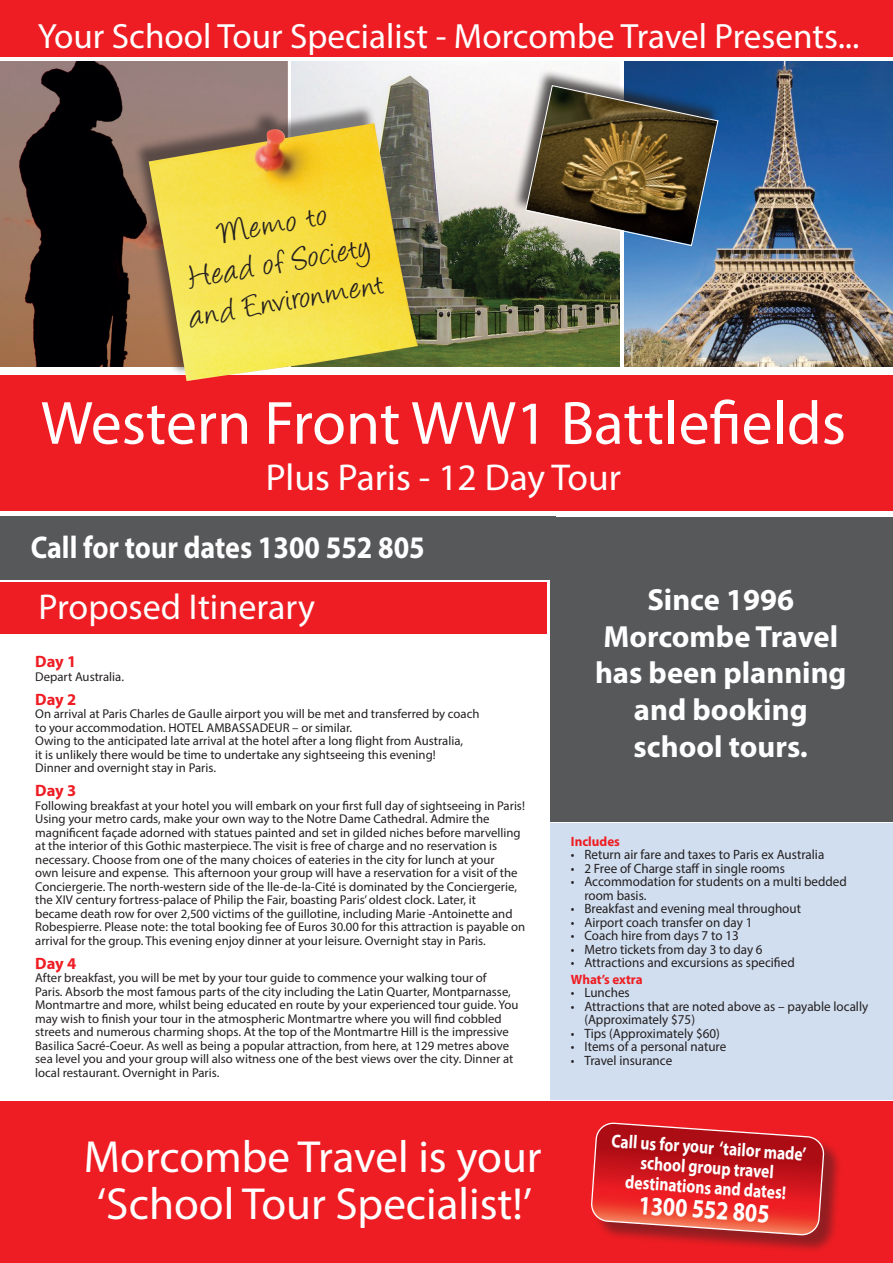
<style>
.page{position:relative;width:893px;height:1263px;background:#fff}
.page>*{position:absolute;margin:0;border:0;box-sizing:border-box;transform-origin:0 0}
.t1{font:61.5px "Myriad Pro";color:#fff}
.t2{font:45.15px/46.8px "Myriad Pro";color:#fff}
.t3{font:37.5px "Myriad Pro";color:#fff}
.t4{font:36.45px/38.7px "Angelina";color:#231f20;text-align:center}
.t5{font:36px "Myriad Pro";color:#fff}
.t6{font:35.25px "Myriad Pro";color:#fff}
.t7{font:700 31.5px "Myriad Pro";color:#fff;scale:.89 1}
.t8{font:700 30.6px/36.8px "Myriad Pro";color:#fff;text-align:center}
.t9{font:700 26.55px "Myriad Pro";color:#fff;scale:.83 1}
.t10{font:700 18.75px/20px "Myriad Pro";color:#fff;text-align:center;scale:.83 1}
.t11{font:700 16.5px "Myriad Pro";letter-spacing:-.005em;color:#ee1d23}
.t12{font:13.5px/13.5px "Myriad Pro";color:#231f20}
.t13{font:700 13.5px "Myriad Pro";color:#ee1d23}
.t14{font:12.75px/13.5px "Myriad Pro";color:#231f20}
</style>
<div class="page">
<img style="left:291px;top:61px;width:329px;height:306px">
<div style="left:0;top:370px;width:893px;height:140px;background:#ee1d23"></div>
<img style="left:624px;top:61px;width:269px;height:306px">
<div style="left:0;top:517px;width:556px;height:63px;background:#57585a"></div>
<div style="left:0;top:1102px;width:893px;height:161px;background:#ee1d23"></div>
<div style="left:0;top:583px;width:546px;height:51px;background:#ee1d23"></div>
<svg style="left:0;top:61px;width:288px;height:306px;background:#453632"></svg>
<div style="left:0;top:367px;width:893px;height:7px;background:#fff"></div>
<div style="left:511px;top:69px;width:209px;height:176px;background:#231f20;opacity:.75"></div>
<img style="left:525px;top:84px;width:194px;height:163px">
<div style="left:550px;top:517px;width:343px;height:304px;background:#57585a"></div>
<div style="left:550px;top:823px;width:343px;height:276px;background:#d1deef"></div>
<div style="left:132px;top:104px;width:285px;height:273px;background:#231f20;opacity:.55"></div>
<img style="left:149px;top:123px;width:269px;height:258px">
<div style="left:0;top:0;width:893px;height:60px;background:#ee1d23"></div>
<hr style="left:0;top:57px;width:893px;height:4px;background:#fff">
<div style="left:594px;top:1125px;width:249px;height:129px;background:#231f20;opacity:.45"></div>
<svg style="left:591px;top:1122px;width:234px;height:115px"></svg>
<h3 class="t6" style="left:38px;top:14px;width:823px">Your School Tour Specialist - Morcombe Travel Presents...</h3>
<h3 class="t4" style="left:173px;top:225px;width:198px;rotate:-10deg">Memo to<br>Head of Society and Environment</h3>
<h1 class="t1" style="left:41px;top:385px;width:807px">Western Front WW1 Battlefields</h1>
<h3 class="t3" style="left:266px;top:454px;width:357px">Plus Paris - 12 Day Tour</h3>
<h3 class="t7" style="left:31px;top:527px;width:444px">Call for tour dates 1300 552 805</h3>
<h3 class="t5" style="left:39px;top:585px;width:278px">Proposed Itinerary</h3>
<p class="t11" style="left:35px;top:651px;width:43px">Day 1</p>
<p class="t14" style="left:35px;top:669px;width:90px">Depart Australia.</p>
<p class="t11" style="left:35px;top:688px;width:43px">Day 2</p>
<p class="t14" style="left:35px;top:707px;width:446px">On arrival at Paris Charles de Gaulle airport you will be met and transferred by coach to your accommodation. HOTEL AMBASSADEUR – or similar.<br>Owing to the anticipated late arrival at the hotel after a long flight from Australia,<br>it is unlikely there would be time to undertake any sightseeing this evening!<br>Dinner and overnight stay in Paris.</p>
<p class="t11" style="left:35px;top:780px;width:43px">Day 3</p>
<p class="t14" style="left:35px;top:798px;width:492px">Following breakfast at your hotel you will embark on your first full day of sightseeing in Paris!<br>Using your metro cards, make your own way to the Notre Dame Cathedral. Admire the magnificent façade adorned with statues painted and set in gilded niches before marvelling at the interior of this Gothic masterpiece. The visit is free of charge and no reservation is necessary. Choose from one of the many choices of eateries in the city for lunch at your<br>own leisure and expense. This afternoon your group will have a reservation for a visit of the Conciergerie. The north-western side of the lle-de-la-Cité is dominated by the Conciergerie, the XIV century fortress-palace of Philip the Fair, boasting Paris’ oldest clock. Later, it<br>became death row for over 2,500 victims of the guillotine, including Marie -Antoinette and Robespierre. Please note: the total booking fee of Euros 30.00 for this attraction is payable on arrival for the group. This evening enjoy dinner at your leisure. Overnight stay in Paris.</p>
<p class="t11" style="left:35px;top:952px;width:43px">Day 4</p>
<p class="t14" style="left:35px;top:971px;width:485px">After breakfast, you will be met by your tour guide to commence your walking tour of<br>Paris. Absorb the most famous parts of the city including the Latin Quarter, Montparnasse, Montmartre and more, whilst being educated en route by your experienced tour guide. You may wish to finish your tour in the atmospheric Montmartre where you will find cobbled streets and numerous charming shops. At the top of the Montmartre Hill is the impressive Basilica Sacré-Coeur. As well as being a popular attraction, from here, at 129 metres above sea level you and your group will also witness one of the best views over the city. Dinner at local restaurant. Overnight in Paris.</p>
<h2 class="t2" style="left:84px;top:1133px;width:459px">Morcombe Travel is your ‘School Tour Specialist!’</h2>
<h3 class="t8" style="left:595px;top:580px;width:253px">Since 1996<br>Morcombe Travel has been planning and booking school tours.</h3>
<p class="t13" style="left:571px;top:832px;width:50px">Includes</p>
<p class="t12" style="left:571px;top:848px;width:255px">• Return air fare and taxes to Paris ex Australia</p>
<p class="t12" style="left:571px;top:861px;width:216px">• 2 Free of Charge staff in single rooms</p>
<p class="t12" style="left:584px;top:875px;width:264px;text-indent:-14px">• Accommodation for students on a multi bedded room basis.</p>
<p class="t12" style="left:571px;top:902px;width:232px">• Breakfast and evening meal throughout</p>
<p class="t12" style="left:571px;top:915px;width:183px">• Airport coach transfer on day 1</p>
<p class="t12" style="left:571px;top:929px;width:169px">• Coach hire from days 7 to 13</p>
<p class="t12" style="left:571px;top:942px;width:193px">• Metro tickets from day 3 to day 6</p>
<p class="t12" style="left:571px;top:956px;width:225px">• Attractions and excursions as specified</p>
<p class="t13" style="left:571px;top:970px;width:73px">What’s extra</p>
<p class="t12" style="left:571px;top:986px;width:60px">• Lunches</p>
<p class="t12" style="left:584px;top:999px;width:285px;text-indent:-14px">• Attractions that are noted above as – payable locally (Approximately $75)</p>
<p class="t12" style="left:571px;top:1026px;width:150px">• Tips (Approximately $60)</p>
<p class="t12" style="left:571px;top:1040px;width:157px">• Items of a personal nature</p>
<p class="t12" style="left:571px;top:1053px;width:103px">• Travel insurance</p>
<h3 class="t10" style="left:612px;top:1130px;width:237px;rotate:4deg">Call us for your ‘tailor made’ school group travel destinations and dates!</h3>
<h3 class="t9" style="left:640px;top:1187px;width:159px;rotate:4deg">1300 552 805</h3>
</div>
